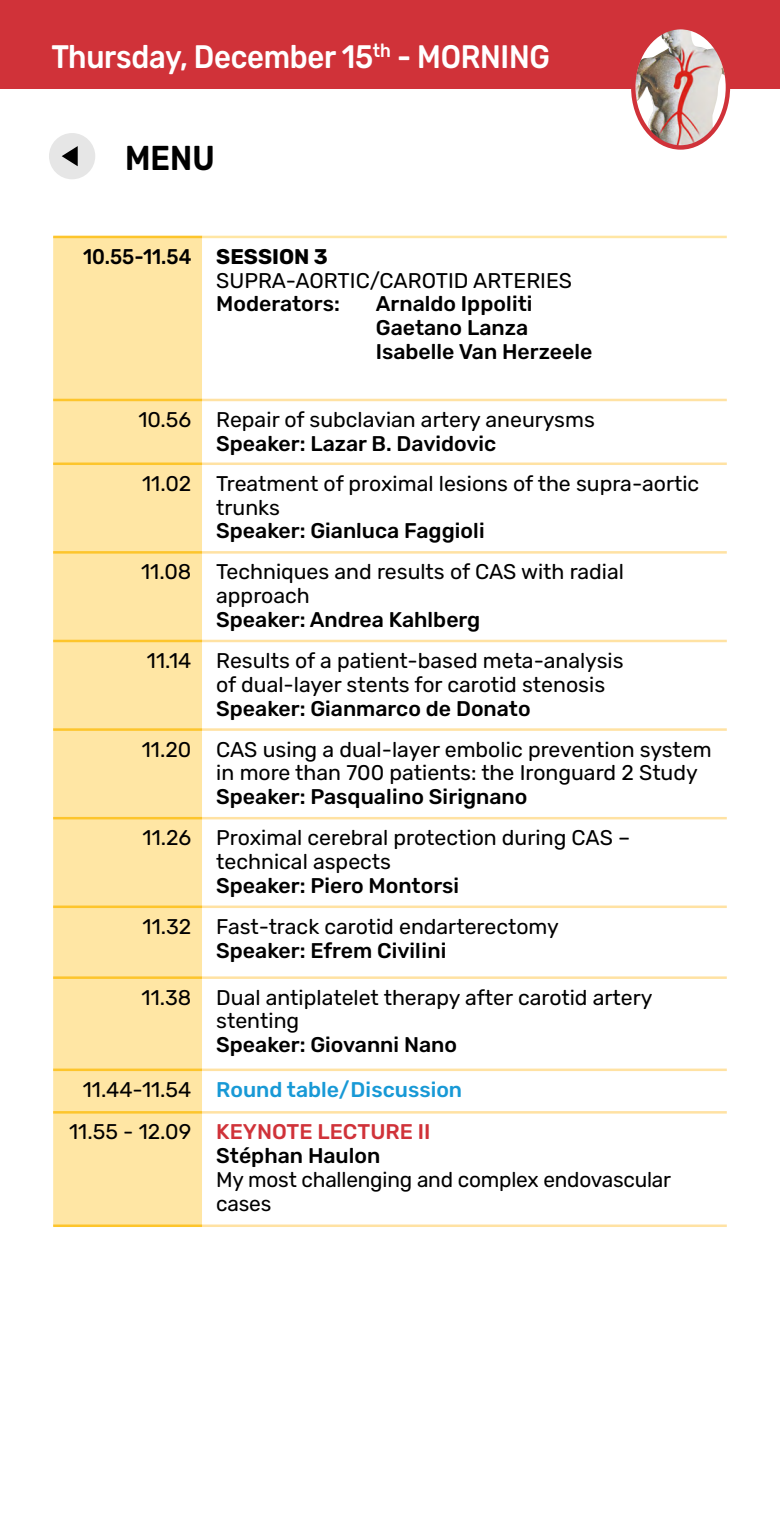
<style>
.page{position:relative;width:780px;height:1524px;background:#fff}
.page>*{position:absolute;margin:0;border:0;box-sizing:border-box;transform-origin:0 0}
.t1{font:600 34.5px "Rubik";color:#000;scale:.9 1}
.t2{font:500 32.5px "Rubik";letter-spacing:-.01em;color:#fff;scale:.9 1}
.t3{font:21.25px/23.8px "Rubik";color:#000}
.t4{font:500 21.25px/23.8px "Rubik";color:#000}
.t5{font:500 21.25px/44.6px "Rubik";color:#1899d6;text-align:right}
.t6{font:500 21.25px/23.8px "Rubik";color:#d03239}
.s1{font-weight:500}
.s2{font-weight:700}
.s3{color:#000}
.s4{font-weight:400;color:#000}
</style>
<div class="page">
<div style="left:0;top:0;width:780px;height:88px;background:#d03239"></div>
<img style="left:633px;top:30px;width:91px;height:115px">
<div style="left:631px;top:25px;width:99px;height:125px;border:4px solid #d03239;border-radius:50%"></div>
<div style="left:53px;top:238px;width:149px;height:986px;background:#ffe6a4"></div>
<svg style="left:202px;top:238px;width:524px;height:876px"></svg>
<hr style="left:202px;top:399px;width:524px;height:2px;background:#ffe2a3">
<hr style="left:202px;top:462px;width:524px;height:3px;background:#ffe2a3">
<hr style="left:202px;top:551px;width:524px;height:2px;background:#ffe2a3">
<hr style="left:202px;top:640px;width:524px;height:2px;background:#ffe2a3">
<hr style="left:202px;top:728px;width:524px;height:3px;background:#ffe2a3">
<hr style="left:202px;top:817px;width:524px;height:2px;background:#ffe2a3">
<hr style="left:202px;top:905px;width:524px;height:3px;background:#ffe2a3">
<hr style="left:202px;top:1111px;width:524px;height:2px;background:#ffe2a3">
<hr style="left:202px;top:1224px;width:524px;height:3px;background:#ffe2a3">
<hr style="left:202px;top:236px;width:524px;height:2px;background:#ffe6a4">
<hr style="left:53px;top:399px;width:149px;height:2px;background:#fdc52c">
<hr style="left:53px;top:462px;width:149px;height:3px;background:#fdc52c">
<hr style="left:53px;top:551px;width:149px;height:2px;background:#fdc52c">
<hr style="left:53px;top:640px;width:149px;height:2px;background:#fdc52c">
<hr style="left:53px;top:728px;width:149px;height:3px;background:#fdc52c">
<hr style="left:53px;top:817px;width:149px;height:2px;background:#fdc52c">
<hr style="left:53px;top:905px;width:149px;height:3px;background:#fdc52c">
<hr style="left:53px;top:1111px;width:149px;height:2px;background:#fdc52c">
<hr style="left:53px;top:1224px;width:149px;height:3px;background:#fdc52c">
<hr style="left:53px;top:236px;width:149px;height:2px;background:#fdc52c">
<hr style="left:53px;top:976px;width:149px;height:3px;background:#fdc52c">
<hr style="left:53px;top:1068px;width:149px;height:3px;background:#fdc52c">
<hr style="left:202px;top:976px;width:524px;height:3px;background:#ffe2a3">
<hr style="left:202px;top:1068px;width:524px;height:3px;background:#ffe2a3">
<div style="left:49px;top:133px;width:46px;height:46px;background:#e6e6e6;border-radius:50%"></div>
<svg style="left:62px;top:146px;width:16px;height:20px"></svg>
<h2 class="t2" style="left:51px;top:39px;width:555px">Thursday, December 15<sup>th</sup> - MORNING</h2>
<h1 class="t1" style="left:125px;top:138px;width:101px">MENU</h1>
<p class="t3" style="left:216px;top:245px;width:357px;text-indent:-133px"><span class="s1">10.55-11.54</span> <span class="s2">SESSION 3<br></span>SUPRA-AORTIC/CAROTID ARTERIES</p>
<p class="t4" style="left:216px;top:293px;width:125px">Moderators:</p>
<p class="t4" style="left:376px;top:293px;width:218px">Arnaldo Ippoliti<br>Gaetano Lanza<br>Isabelle Van Herzeele</p>
<p class="t3" style="left:138px;top:408px;width:458px">10.56 Repair of subclavian artery aneurysms</p>
<p class="t4" style="left:216px;top:432px;width:282px">Speaker: Lazar B. Davidovic</p>
<p class="t3" style="left:216px;top:472px;width:484px;text-indent:-74px">11.02 Treatment of proximal lesions of the supra-aortic trunks</p>
<p class="t4" style="left:216px;top:519px;width:270px">Speaker: Gianluca Faggioli</p>
<p class="t3" style="left:216px;top:561px;width:409px;text-indent:-75px">11.08 Techniques and results of CAS with radial approach</p>
<p class="t4" style="left:216px;top:608px;width:265px">Speaker: Andrea Kahlberg</p>
<p class="t3" style="left:216px;top:649px;width:409px;text-indent:-69px">11.14 Results of a patient-based meta-analysis of dual-layer stents for carotid stenosis</p>
<p class="t4" style="left:216px;top:697px;width:316px">Speaker: Gianmarco de Donato</p>
<p class="t3" style="left:216px;top:738px;width:497px;text-indent:-74px">11.20 CAS using a dual-layer embolic prevention system in more than 700 patients: the Ironguard 2 Study</p>
<p class="t4" style="left:216px;top:785px;width:312px">Speaker: Pasqualino Sirignano</p>
<p class="t3" style="left:216px;top:826px;width:415px;text-indent:-74px">11.26 Proximal cerebral protection during CAS – technical aspects</p>
<p class="t4" style="left:216px;top:874px;width:244px">Speaker: Piero Montorsi</p>
<p class="t3" style="left:143px;top:915px;width:418px">11.32 Fast-track carotid endarterectomy</p>
<p class="t4" style="left:216px;top:939px;width:231px">Speaker: Efrem Civilini</p>
<p class="t3" style="left:216px;top:986px;width:438px;text-indent:-75px">11.38 Dual antiplatelet therapy after carotid artery stenting</p>
<p class="t5" style="left:83px;top:1023px;width:381px"><span class="s3">Speaker: Giovanni Nano<br></span><span class="s4">11.44-11.54</span> Round table/Discussion</p>
<p class="t6" style="left:216px;top:1120px;width:216px;text-indent:-147px"><span class="s4">11.55 - 12.09</span> KEYNOTE LECTURE II<br><span class="s3">Stéphan Haulon</span></p>
<p class="t3" style="left:216px;top:1168px;width:456px">My most challenging and complex endovascular cases</p>
</div>
